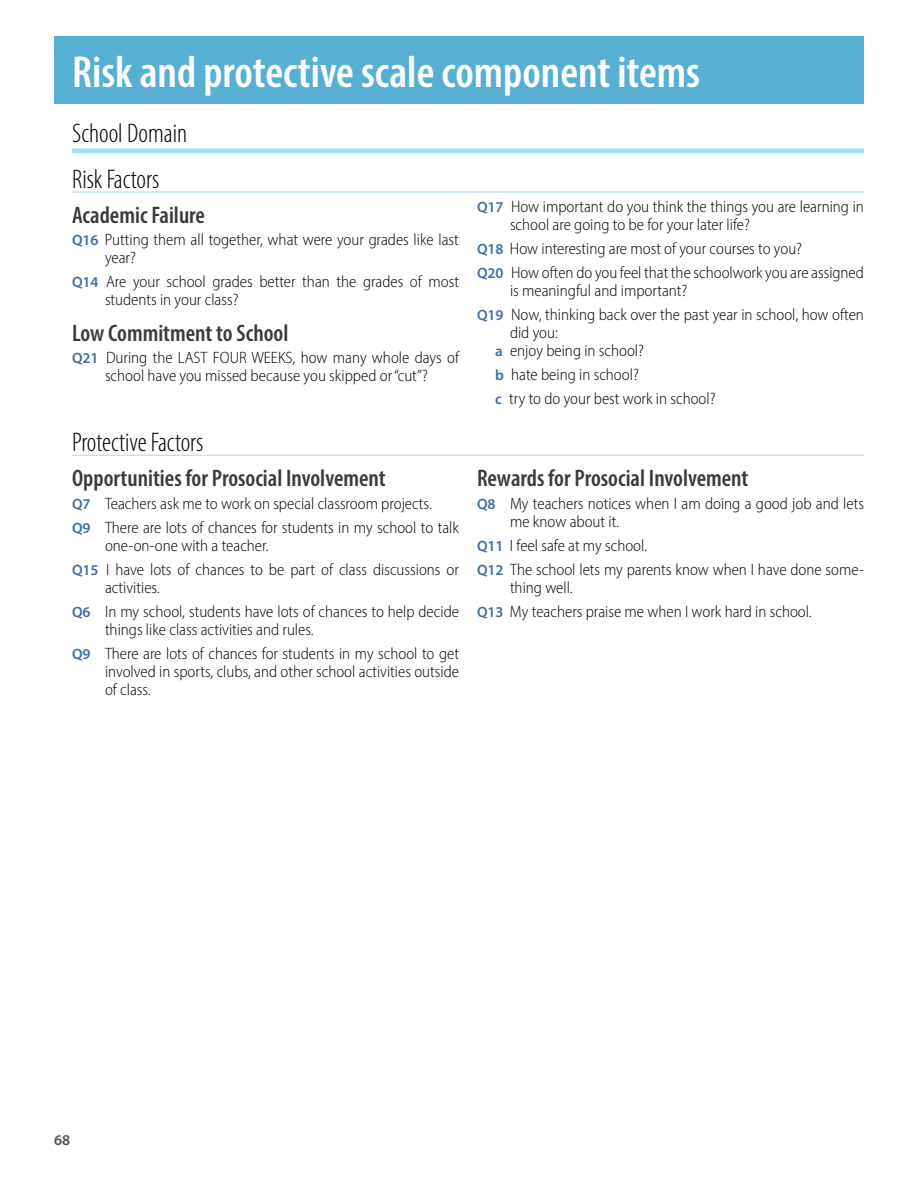
<style>
.page{position:relative;width:918px;height:1188px;background:#fff}
.page>*{position:absolute;margin:0;border:0;box-sizing:border-box;transform-origin:0 0}
.t1{font:600 condensed 45px "Myriad Pro";color:#fff}
.t2{font:300 condensed 27px/45.8px "Myriad Pro";color:#000}
.t3{font:600 condensed 24px "Myriad Pro";color:#3c3b3b}
.t4{font:300 semi-condensed 16.5px/24px "Myriad Pro";color:#000}
.t5{font:600 15px "Myriad Pro";color:#594d47}
.s1{font-weight:600;font-stretch:normal;font-size:15px;color:#416ea2}
</style>
<div class="page">
<div style="left:72px;top:148px;width:792px;height:5px;background:#9bdef9"></div>
<hr style="left:72px;top:192px;width:792px;height:1px;background:#abd8e9">
<hr style="left:72px;top:455px;width:792px;height:1px;background:#abd8e9">
<div style="left:54px;top:36px;width:810px;height:68px;background:#57b0d3"></div>
<h1 class="t1" style="left:72px;top:44px;width:630px">Risk and protective scale component items</h1>
<h2 class="t2" style="left:72px;top:110px;width:117px">School Domain<br>Risk Factors</h2>
<h3 class="t3" style="left:72px;top:200px;width:135px">Academic Failure</h3>
<p class="t4" style="left:105px;top:231px;width:355px;line-height:18px;text-indent:-33px"><span class="s1">Q16</span> Putting them all together, what were your grades like last year?</p>
<p class="t4" style="left:105px;top:273px;width:356px;line-height:18px;text-indent:-33px"><span class="s1">Q14</span> Are your school grades better than the grades of most students in your class?</p>
<h3 class="t3" style="left:72px;top:318px;width:218px">Low Commitment to School</h3>
<p class="t4" style="left:72px;top:348px;width:389px;line-height:18px;text-align:center"><span class="s1">Q21</span> During the LAST FOUR WEEKS, how many whole days of school have you missed because you skipped or “cut”?</p>
<h2 class="t2" style="left:72px;top:419px;width:133px">Protective Factors</h2>
<h3 class="t3" style="left:72px;top:463px;width:315px">Opportunities for Prosocial Involvement</h3>
<p class="t4" style="left:72px;top:491px;width:389px"><span class="s1">Q7</span> Teachers ask me to work on special classroom projects.<br><span class="s1">Q9</span> There are lots of chances for students in my school to talk</p>
<p class="t4" style="left:72px;top:533px;width:388px;text-indent:33px">one-on-one with a teacher.<br><span class="s1">Q15</span> I have lots of chances to be part of class discussions or</p>
<p class="t4" style="left:72px;top:575px;width:389px;text-indent:33px">activities.<br><span class="s1">Q6</span> In my school, students have lots of chances to help decide</p>
<p class="t4" style="left:72px;top:617px;width:389px;text-indent:33px">things like class activities and rules.<br><span class="s1">Q9</span> There are lots of chances for students in my school to get</p>
<p class="t4" style="left:105px;top:662px;width:356px;line-height:18px">involved in sports, clubs, and other school activities outside of class.</p>
<p class="t4" style="left:510px;top:197px;width:355px;line-height:18px;text-indent:-33px"><span class="s1">Q17</span> How important do you think the things you are learning in school are going to be for your later life?</p>
<p class="t4" style="left:477px;top:236px;width:388px"><span class="s1">Q18</span> How interesting are most of your courses to you?<br><span class="s1">Q20</span> How often do you feel that the schoolwork you are assigned</p>
<p class="t4" style="left:477px;top:278px;width:389px;text-indent:33px">is meaningful and important?<br><span class="s1">Q19</span> Now, thinking back over the past year in school, how often</p>
<p class="t4" style="left:495px;top:323px;width:151px;line-height:18px;text-indent:15px">did you:<br><span class="s1">a</span> enjoy being in school?</p>
<p class="t4" style="left:495px;top:362px;width:222px"><span class="s1">b</span> hate being in school?<br><span class="s1">c</span> try to do your best work in school?</p>
<h3 class="t3" style="left:477px;top:463px;width:273px">Rewards for Prosocial Involvement</h3>
<p class="t4" style="left:510px;top:494px;width:356px;line-height:18px;text-indent:-33px"><span class="s1">Q8</span> My teachers notices when I am doing a good job and lets me know about it.</p>
<p class="t4" style="left:477px;top:533px;width:389px"><span class="s1">Q11</span> I feel safe at my school.<br><span class="s1">Q12</span> The school lets my parents know when I have done some-</p>
<p class="t4" style="left:477px;top:575px;width:336px;text-indent:33px">thing well.<br><span class="s1">Q13</span> My teachers praise me when I work hard in school.</p>
<p class="t5" style="left:54px;top:1131px;width:18px">68</p>
</div>
